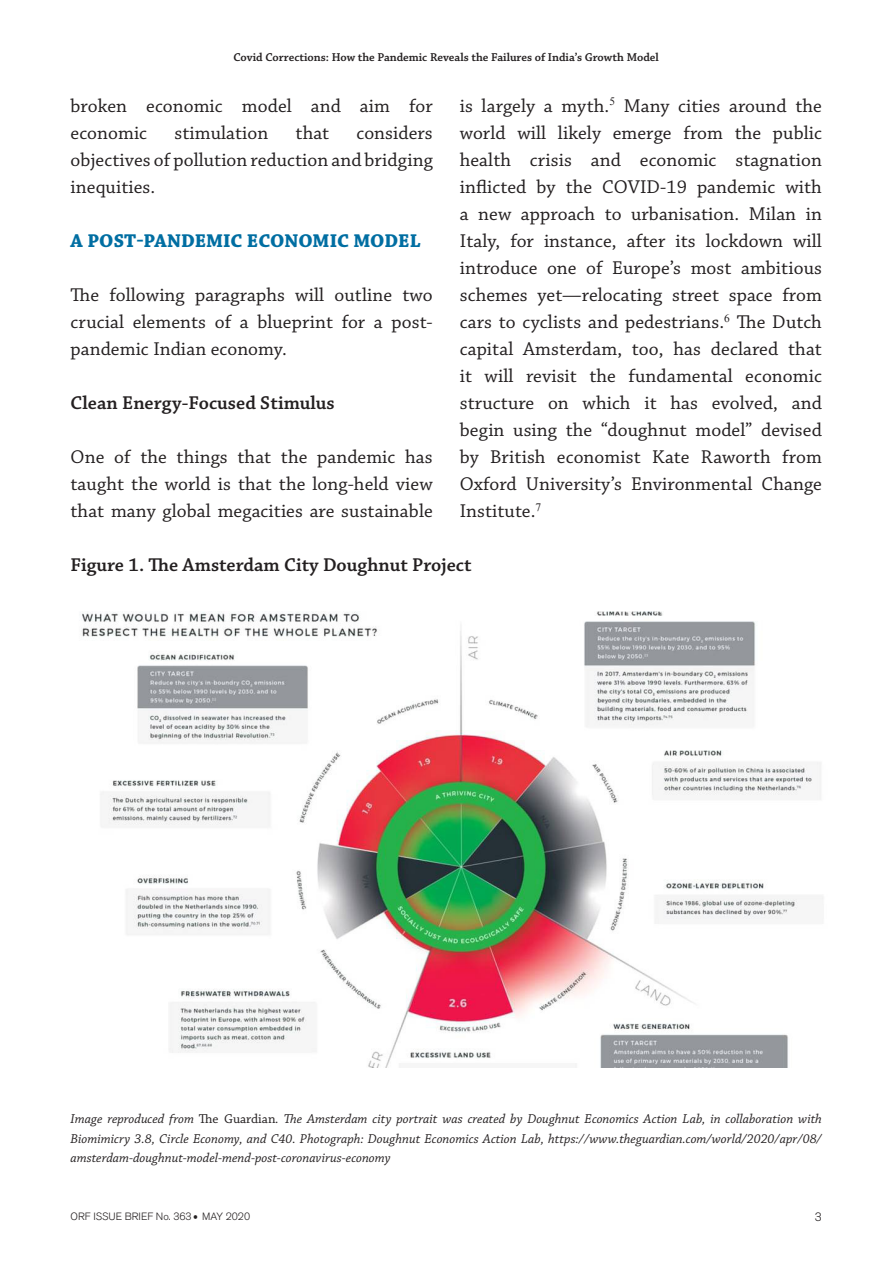
<style>
.page{position:relative;width:894px;height:1263px;background:#fff}
.page>*{position:absolute;margin:0;border:0;box-sizing:border-box;transform-origin:0 0}
.Body_text_non_indent{font:19.5px/27px "Chaparral Pro";letter-spacing:.005em;color:#231f20;text-align:justify}
.Body_Text_New{font:19.5px/27px "Chaparral Pro";letter-spacing:.005em;color:#231f20}
.Table_Head{font:600 19.5px "Chaparral Pro";color:#231f20}
._1_Subhead_1{font:700 19.5px "Chaparral Pro";color:#006ea2}
._1_Subhead_2{font:600 19.5px "Chaparral Pro";color:#231f20}
.Source{font:italic 13.5px/19.5px "Chaparral Pro";color:#231f20;text-align:justify}
.t1{font:600 12px "Chaparral Pro";color:#231f20}
.t2{font:300 12px "Akzidenz Grotesk BQ";color:#231f20}
.t3{font:300 10.5px "Akzidenz Grotesk BQ";color:#231f20}
.s1{font-style:normal}
</style>
<div class="page">
<img style="left:81px;top:611px;width:742px;height:456px">
<p class="t1" style="left:233px;top:51px;width:427px">Covid Corrections: How the Pandemic Reveals the Failures of India’s Growth Model</p>
<p class="Body_text_non_indent" style="left:459px;top:93px;width:363px">is largely a myth.<sup>5</sup> Many cities around the world will likely emerge from the public health crisis and economic stagnation inflicted by the COVID-19 pandemic with a new approach to urbanisation. Milan in Italy, for instance, after its lockdown will introduce one of Europe’s most ambitious schemes yet—relocating street space from cars to cyclists and pedestrians.<sup>6</sup> The Dutch capital Amsterdam, too, has declared that it will revisit the fundamental economic structure on which it has evolved, and begin using the “doughnut model” devised by British economist Kate Raworth from Oxford University’s Environmental Change Institute.<sup>7</sup></p>
<p class="Table_Head" style="left:70px;top:554px;width:402px">Figure 1. The Amsterdam City Doughnut Project</p>
<p class="Body_Text_New" style="left:70px;top:93px;width:363px">broken economic model and aim for economic</p>
<p class="Body_Text_New" style="left:70px;top:120px;width:363px;text-align:justify;text-indent:286px">considers objectives of pollution reduction and bridging inequities.</p>
<p class="_1_Subhead_1" style="left:70px;top:229px;width:351px">A POST-PANDEMIC ECONOMIC MODEL</p>
<p class="Body_Text_New" style="left:174px;top:120px;width:95px">stimulation</p>
<p class="Body_Text_New" style="left:295px;top:120px;width:35px">that</p>
<p class="Body_text_non_indent" style="left:70px;top:282px;width:363px">The following paragraphs will outline two crucial elements of a blueprint for a post&shy;pandemic Indian economy.</p>
<p class="_1_Subhead_2" style="left:70px;top:392px;width:266px">Clean Energy-Focused Stimulus</p>
<p class="Body_text_non_indent" style="left:70px;top:444px;width:363px">One of the things that the pandemic has taught the world is that the long-held view that many global megacities are sustainable</p>
<p class="Source" style="left:70px;top:1110px;width:752px">Image reproduced from <span class="s1">The Guardian</span>. The Amsterdam city portrait was created by Doughnut Economics Action Lab, in collaboration with Biomimicry 3.8, Circle Economy, and C40. Photograph: Doughnut Economics Action Lab, https://www.theguardian.com/world/2020/apr/08/ amsterdam-doughnut-model-mend-post-coronavirus-economy</p>
<p class="t3" style="left:70px;top:1210px;width:181px">ORF ISSUE BRIEF NO. 363 MAY 2020</p>
<p class="t2" style="left:814px;top:1209px;width:8px">3</p>
</div>
